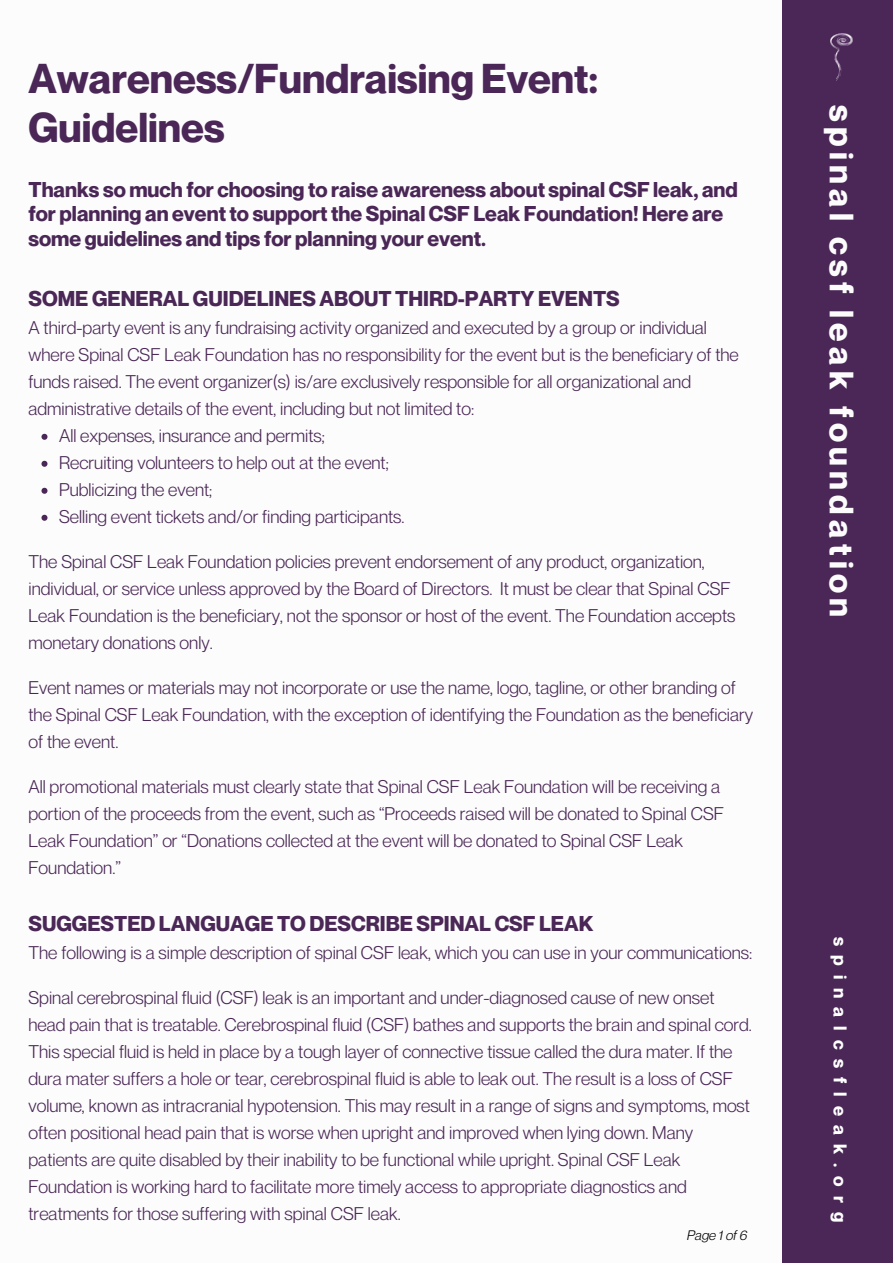
<style>
.page{position:relative;width:893px;height:1264px;background:#fff}
.page>*{position:absolute;margin:0;border:0;box-sizing:border-box;transform-origin:0 0}
.t1{font:700 40.8px/48.3px "Neue Montreal";color:#4a2756}
.t2{font:700 33px "Neue Montreal";letter-spacing:.16em;color:#fcfcfc}
.t3{font:700 21px/24.8px "Neue Montreal";color:#4a2756}
.t4{font:18px/27px "Neue Montreal";color:#4a2756}
.t5{font:700 18px "Neue Montreal";letter-spacing:.505em;color:#fff}
.t6{font:italic 13.5px "Neue Montreal";color:#000}
</style>
<div class="page">
<div style="left:782px;top:0;width:110px;height:1262px;background:#4a2756"></div>
<img style="left:830px;top:34px;width:22px;height:47px">
<svg style="left:41px;top:434px;width:6px;height:6px"></svg>
<svg style="left:41px;top:461px;width:6px;height:6px"></svg>
<svg style="left:41px;top:488px;width:6px;height:6px"></svg>
<svg style="left:41px;top:515px;width:6px;height:6px"></svg>
<h1 class="t1" style="left:28px;top:54px;width:571px">Awareness/Fundraising Event:<br>Guidelines</h1>
<p class="t3" style="left:28px;top:177px;width:711px">Thanks so much for choosing to raise awareness about spinal CSF leak, and for planning an event to support the Spinal CSF Leak Foundation! Here are some guidelines and tips for planning your event.</p>
<p class="t3" style="left:28px;top:286px;width:592px">SOME GENERAL GUIDELINES ABOUT THIRD-PARTY EVENTS</p>
<p class="t4" style="left:28px;top:313px;width:711px">A third-party event is any fundraising activity organized and executed by a group or individual where Spinal CSF Leak Foundation has no responsibility for the event but is the beneficiary of the funds raised. The event organizer(s) is/are exclusively responsible for all organizational and administrative details of the event, including but not limited to:</p>
<p class="t4" style="left:59px;top:421px;width:347px">All expenses, insurance and permits;<br>Recruiting volunteers to help out at the event; Publicizing the event;<br>Selling event tickets and/or finding participants.</p>
<p class="t4" style="left:28px;top:547px;width:708px">The Spinal CSF Leak Foundation policies prevent endorsement of any product, organization, individual, or service unless approved by the Board of Directors. It must be clear that Spinal CSF Leak Foundation is the beneficiary, not the sponsor or host of the event. The Foundation accepts monetary donations only.</p>
<p class="t4" style="left:28px;top:673px;width:726px">Event names or materials may not incorporate or use the name, logo, tagline, or other branding of the Spinal CSF Leak Foundation, with the exception of identifying the Foundation as the beneficiary of the event.</p>
<p class="t4" style="left:28px;top:772px;width:697px">All promotional materials must clearly state that Spinal CSF Leak Foundation will be receiving a portion of the proceeds from the event, such as “Proceeds raised will be donated to Spinal CSF Leak Foundation” or “Donations collected at the event will be donated to Spinal CSF Leak Foundation.”</p>
<p class="t3" style="left:28px;top:910px;width:566px">SUGGESTED LANGUAGE TO DESCRIBE SPINAL CSF LEAK</p>
<p class="t4" style="left:28px;top:938px;width:725px">The following is a simple description of spinal CSF leak, which you can use in your communications:</p>
<p class="t4" style="left:28px;top:983px;width:725px">Spinal cerebrospinal fluid (CSF) leak is an important and under-diagnosed cause of new onset head pain that is treatable. Cerebrospinal fluid (CSF) bathes and supports the brain and spinal cord.<br>This special fluid is held in place by a tough layer of connective tissue called the dura mater. If the dura mater suffers a hole or tear, cerebrospinal fluid is able to leak out. The result is a loss of CSF volume, known as intracranial hypotension. This may result in a range of signs and symptoms, most often positional head pain that is worse when upright and improved when lying down. Many patients are quite disabled by their inability to be functional while upright. Spinal CSF Leak Foundation is working hard to facilitate more timely access to appropriate diagnostics and treatments for those suffering with spinal CSF leak.</p>
<p class="t6" style="left:687px;top:1226px;width:62px">Page 1 of 6</p>
<h2 class="t2" style="left:861px;top:105px;width:513px;rotate:90deg">spinal csf leak foundation</h2>
<p class="t5" style="left:851px;top:936px;width:287px;rotate:90deg">spinalcsfleak.org</p>
</div>
